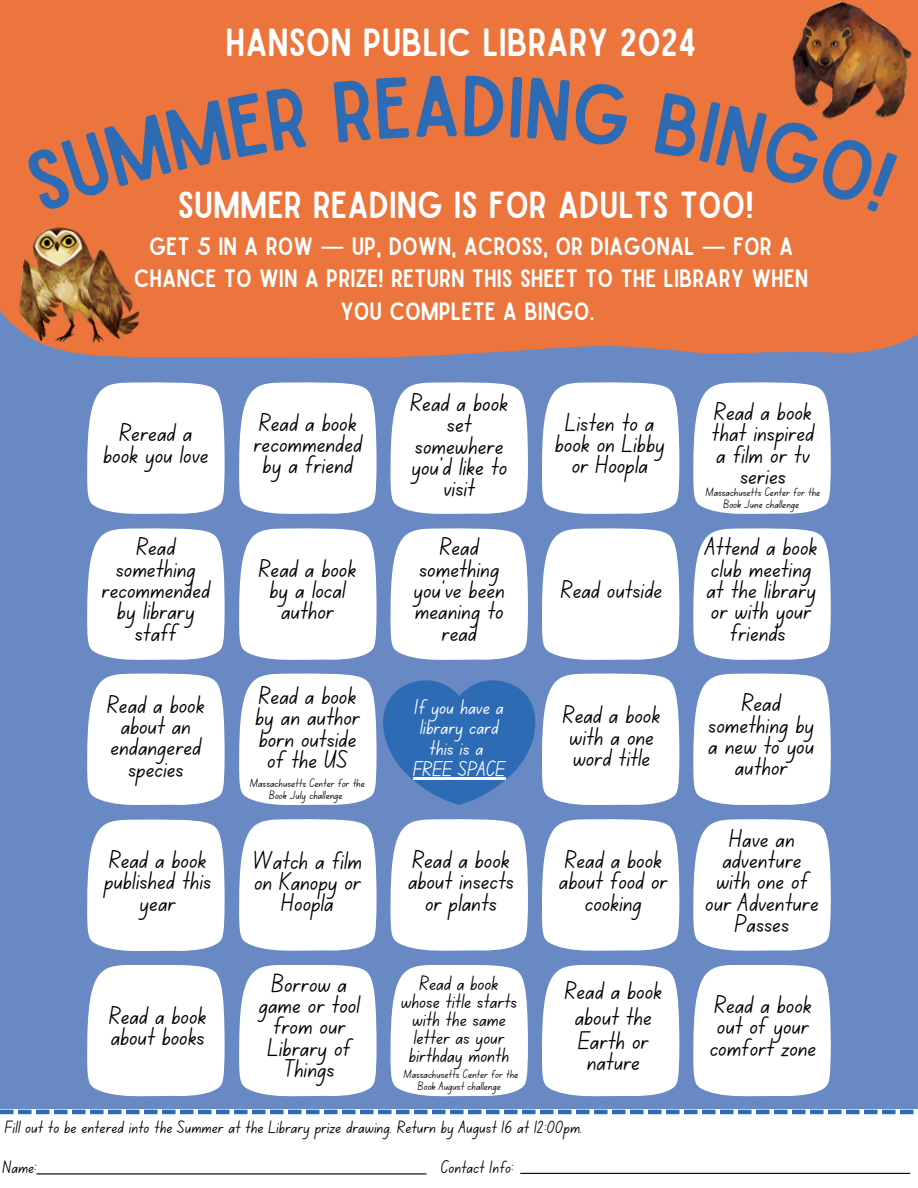
<style>
.page{position:relative;width:918px;height:1188px;background:#6889c3}
.page>*{position:absolute;margin:0;border:0;box-sizing:border-box;transform-origin:0 0}
.t1{font:37.5px "Sailors";color:#fff}
.t2{font:36px "Sailors";color:#fff}
.t3{font:25.95px/21.3px "Canva School Font";color:#000;text-align:center}
.t4{font:25.8px/21.3px "Canva School Font";color:#000;text-align:center}
.t5{font:24px/32.7px "Sailors";color:#fff;text-align:center}
.t6{font:21.6px/20.7px "Canva School Font";color:#fff;text-align:center}
.t7{font:21px/18px "Canva School Font";color:#000;text-align:center}
.t8{font:18px "Canva School Font";color:#000}
.t9{font:12px/12px "Canva School Font";color:#000;text-align:center}
.s1{font-family:"Noto Sans Gurmukhi"}
</style>
<div class="page">
<div style="left:0;top:0;width:918px;height:358px;background:#eb753c"></div>
<svg style="left:87px;top:383px;width:138px;height:131px;background:#f5f7fb"></svg>
<svg style="left:87px;top:674px;width:138px;height:131px;background:#f5f7fb"></svg>
<svg style="left:87px;top:529px;width:138px;height:131px;background:#f5f7fb"></svg>
<svg style="left:87px;top:820px;width:138px;height:131px;background:#f5f7fb"></svg>
<svg style="left:87px;top:965px;width:138px;height:131px;background:#f5f7fb"></svg>
<svg style="left:239px;top:383px;width:138px;height:131px;background:#f5f7fb"></svg>
<svg style="left:239px;top:529px;width:138px;height:131px;background:#f5f7fb"></svg>
<svg style="left:239px;top:819px;width:138px;height:132px;background:#f5f7fb"></svg>
<svg style="left:239px;top:965px;width:138px;height:131px;background:#f6f7fb"></svg>
<div style="left:391px;top:383px;width:137px;height:131px;background:#fff"></div>
<div style="left:391px;top:529px;width:137px;height:131px;background:#fff"></div>
<svg style="left:391px;top:819px;width:137px;height:132px;background:#f5f7fb"></svg>
<div style="left:391px;top:965px;width:137px;height:131px;background:#fff"></div>
<div style="left:542px;top:383px;width:137px;height:131px;background:#fff"></div>
<div style="left:542px;top:529px;width:137px;height:131px;background:#fff"></div>
<svg style="left:542px;top:819px;width:137px;height:132px;background:#f5f7fb"></svg>
<div style="left:542px;top:965px;width:137px;height:131px;background:#fff"></div>
<svg style="left:693px;top:383px;width:138px;height:131px;background:#f5f7fb"></svg>
<svg style="left:693px;top:674px;width:138px;height:131px;background:#f5f7fb"></svg>
<svg style="left:693px;top:529px;width:138px;height:131px;background:#f5f7fb"></svg>
<svg style="left:693px;top:819px;width:138px;height:132px;background:#f4f7fa"></svg>
<svg style="left:693px;top:965px;width:138px;height:131px;background:#f5f7fb"></svg>
<svg style="left:239px;top:674px;width:440px;height:131px"></svg>
<div style="left:0;top:1110px;width:918px;height:78px;background:#fff"></div>
<svg style="left:0;top:1110px;width:914px;height:4px"></svg>
<hr style="left:36px;top:1173px;width:390px;height:1px;background:#000">
<hr style="left:520px;top:1173px;width:390px;height:1px;background:#000">
<img style="left:15px;top:221px;width:128px;height:128px">
<img style="left:786px;top:0;width:132px;height:128px">
<hr style="left:413px;top:778px;width:92px;height:2px;background:#fff">
<div style="left:24px;top:85px;width:284px;height:127px;background:#eb753c"></div>
<div style="left:333px;top:76px;width:76px;height:67px;background:#eb753c"></div>
<div style="left:415px;top:75px;width:42px;height:62px;background:#eb753c"></div>
<div style="left:464px;top:75px;width:40px;height:62px;background:#eb753c"></div>
<div style="left:510px;top:76px;width:121px;height:71px;background:#eb753c"></div>
<div style="left:654px;top:92px;width:244px;height:120px;background:#eb753c"></div>
<h1 class="t1" style="left:226px;top:29px;width:472px">HANSON PUBLIC LIBRARY 2024</h1>
<h3 class="t2" style="left:178px;top:191px;width:577px">SUMMER READING IS FOR ADULTS TOO!</h3>
<h3 class="t5" style="left:134px;top:231px;width:676px">GET 5 IN A ROW <span class="s1">—</span> UP, DOWN, ACROSS, OR DIAGONAL <span class="s1">—</span> FOR A<br>CHANCE TO WIN A PRIZE! RETURN THIS SHEET TO THE LIBRARY WHEN<br>YOU COMPLETE A BINGO.</h3>
<h3 class="t3" style="left:103px;top:425px;width:107px">Reread a book you love</h3>
<h3 class="t4" style="left:102px;top:539px;width:110px">Read something recommended by library staff</h3>
<h3 class="t4" style="left:107px;top:697px;width:99px">Read a book about an endangered species</h3>
<h3 class="t4" style="left:104px;top:852px;width:109px">Read a book published this year</h3>
<p class="t3" style="left:253px;top:415px;width:110px">Read a book recommended by a friend</p>
<h4 class="t4" style="left:259px;top:561px;width:99px">Read a book by a local author</h4>
<h3 class="t4" style="left:255px;top:688px;width:106px">Read a book by an author born outside of the US</h3>
<p class="t9" style="left:250px;top:779px;width:116px">Massachusetts Center for the<br>Book July challenge</p>
<p class="t4" style="left:253px;top:853px;width:111px">Watch a film on Kanopy or<br>Hoopla</p>
<p class="t3" style="left:411px;top:395px;width:99px">Read a book set somewhere you'd like to visit</p>
<h5 class="t4" style="left:414px;top:539px;width:93px">Read something you’ve been meaning to read</h5>
<h5 class="t6" style="left:413px;top:699px;width:94px">If you have a library card this is a<br>FREE SPACE</h5>
<h5 class="t4" style="left:408px;top:852px;width:108px">Read a book about insects or plants</h5>
<p class="t3" style="left:555px;top:415px;width:111px">Listen to a book on Libby or Hoopla</p>
<p class="t3" style="left:712px;top:404px;width:104px">Read a book that inspired a film or tv series</p>
<p class="t4" style="left:561px;top:582px;width:103px">Read outside</p>
<p class="t4" style="left:563px;top:707px;width:99px;text-align:left">Read a book with a one word title</p>
<p class="t4" style="left:559px;top:852px;width:111px">Read a book about food or cooking</p>
<p class="t9" style="left:706px;top:487px;width:116px">Massachusetts Center for the<br>Book June challenge</p>
<p class="t4" style="left:705px;top:539px;width:114px">Attend a book club meeting at the library or with your friends</p>
<p class="t4" style="left:708px;top:695px;width:107px">Read something by a new to you author</p>
<p class="t4" style="left:705px;top:831px;width:115px">Have an adventure with one of our Adventure<br>Passes</p>
<h3 class="t4" style="left:259px;top:976px;width:103px">Borrow a game or tool from our<br>Library of<br>Things</h3>
<p class="t7" style="left:401px;top:977px;width:118px">Read a book whose title starts with the same letter as your birthday month</p>
<p class="t4" style="left:565px;top:981px;width:99px;line-height:25.8px">Read a book about the</p>
<p class="t4" style="left:578px;top:1033px;width:72px">Earth or nature</p>
<h3 class="t4" style="left:109px;top:1008px;width:99px;text-align:left">Read a book about books</h3>
<p class="t9" style="left:404px;top:1070px;width:116px">Massachusetts Center for the<br>Book August challenge</p>
<p class="t8" style="left:5px;top:1119px;width:580px">Fill out to be entered into the Summer at the Library prize drawing. Return by August 16 at 12:00pm.</p>
<p class="t8" style="left:2px;top:1160px;width:36px">Name:</p>
<p class="t8" style="left:441px;top:1160px;width:75px">Contact Info:</p>
<p class="t4" style="left:710px;top:997px;width:108px;text-align:left">Read a book out of your comfort zone</p>
</div>
